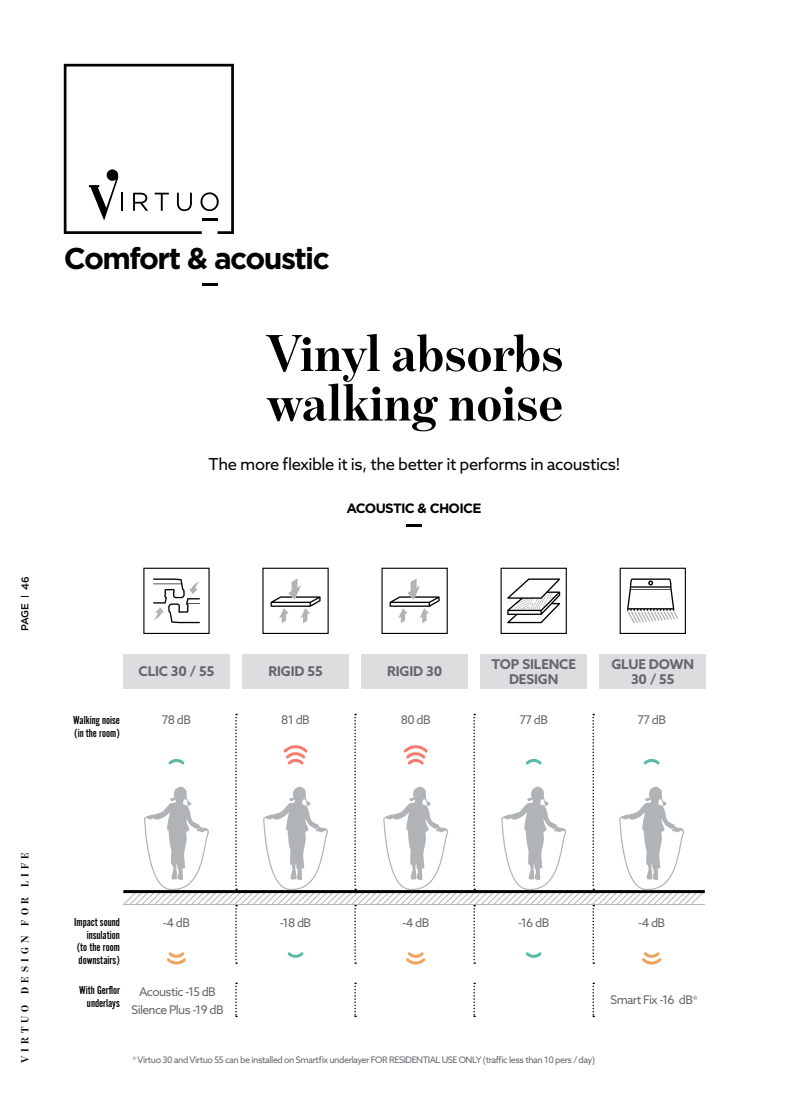
<style>
.page{position:relative;width:808px;height:1106px;background:#fff}
.page>*{position:absolute;margin:0;border:0;box-sizing:border-box;transform-origin:0 0}
.t1{font:700 52.5px/49.5px "Benton Mod Disp";letter-spacing:.01em;color:#000}
.t2{font:700 30px "Gotham HTF";letter-spacing:-.05em;color:#000}
.t3{font:16.5px "Azo Sans";letter-spacing:-.025em;color:#000}
.t4{font:700 13.5px/15px "Azo Sans";letter-spacing:-.01em;color:#66676d;text-align:center}
.t5{font:700 13.5px "Gotham HTF";letter-spacing:-.05em;color:#000}
.t6{font:12px/18px "Azo Sans";letter-spacing:-.05em;color:#66676d;text-align:center}
.t7{font:12px/12.8px "Alternate Got No 2 D";color:#000;text-align:right}
.t8{font:700 10.5px "Benton Mod Disp";letter-spacing:.4em;color:#000}
.t9{font:500 10.2px "Gotham HTF";letter-spacing:-.02em;color:#000}
.t10{font:9px "Azo Sans";letter-spacing:-.05em;color:#66676d}
</style>
<div class="page">
<hr style="left:406px;top:524px;width:16px;height:3px;background:#000">
<div style="left:361px;top:654px;width:107px;height:34px;background:#dcddde"></div>
<div style="left:242px;top:654px;width:107px;height:34px;background:#dcddde"></div>
<div style="left:123px;top:654px;width:107px;height:34px;background:#dcddde"></div>
<div style="left:480px;top:654px;width:107px;height:34px;background:#dcddde"></div>
<div style="left:600px;top:654px;width:106px;height:34px;background:#dcddde"></div>
<svg style="left:235px;top:982px;width:2px;height:35px"></svg>
<svg style="left:354px;top:982px;width:2px;height:35px"></svg>
<svg style="left:473px;top:982px;width:2px;height:35px"></svg>
<svg style="left:592px;top:982px;width:2px;height:35px"></svg>
<svg style="left:123px;top:713px;width:582px;height:251px"></svg>
<svg style="left:153px;top:578px;width:47px;height:45px"></svg>
<div style="left:143px;top:567px;width:67px;height:67px;border:1px solid #000"></div>
<svg style="left:270px;top:578px;width:51px;height:45px"></svg>
<div style="left:262px;top:567px;width:67px;height:67px;border:1px solid #000"></div>
<svg style="left:390px;top:578px;width:50px;height:45px"></svg>
<div style="left:381px;top:567px;width:67px;height:67px;border:1px solid #000"></div>
<svg style="left:627px;top:578px;width:51px;height:45px"></svg>
<div style="left:620px;top:567px;width:66px;height:67px;border:1px solid #000"></div>
<svg style="left:507px;top:578px;width:53px;height:45px"></svg>
<div style="left:500px;top:567px;width:67px;height:67px;border:1px solid #000"></div>
<hr style="left:202px;top:283px;width:15px;height:3px;background:#000">
<svg style="left:64px;top:64px;width:170px;height:170px"></svg>
<p class="t9" style="left:19px;top:590px;width:15px;rotate:-90deg">46</p>
<p class="t9" style="left:19px;top:631px;width:30px;rotate:-90deg">PAGE</p>
<h2 class="t2" style="left:64px;top:241px;width:268px">Comfort &amp; acoustic</h2>
<h1 class="t1" style="left:266px;top:328px;width:299px">Vinyl absorbs walking noise</h1>
<h3 class="t3" style="left:209px;top:453px;width:414px">The more flexible it is, the better it performs in acoustics!</h3>
<h3 class="t5" style="left:346px;top:500px;width:137px">ACOUSTIC &amp; CHOICE</h3>
<h3 class="t7" style="left:73px;top:713px;width:48px;text-align:left">Walking noise (in the room)</h3>
<h3 class="t4" style="left:491px;top:656px;width:86px">TOP SILENCE<br>DESIGN</h3>
<h3 class="t4" style="left:611px;top:656px;width:84px">GLUE DOWN<br>30 / 55</h3>
<h3 class="t4" style="left:139px;top:663px;width:77px">CLIC 30 / 55</h3>
<h3 class="t6" style="left:162px;top:711px;width:31px">78 dB</h3>
<h3 class="t6" style="left:401px;top:711px;width:31px">80 dB</h3>
<h3 class="t6" style="left:519px;top:711px;width:30px">77 dB</h3>
<h3 class="t6" style="left:637px;top:711px;width:30px">77 dB</h3>
<h3 class="t4" style="left:268px;top:663px;width:56px">RIGID 55</h3>
<h3 class="t4" style="left:387px;top:663px;width:57px">RIGID 30</h3>
<h3 class="t6" style="left:281px;top:711px;width:30px">81 dB</h3>
<p class="t8" style="left:19px;top:1063px;width:212px;rotate:-90deg">VIRTUO DESIGN FOR LIFE</p>
<h3 class="t7" style="left:74px;top:916px;width:47px">Impact sound insulation (to the room downstairs)</h3>
<h3 class="t7" style="left:79px;top:984px;width:42px">With Gerflor underlays</h3>
<h3 class="t6" style="left:163px;top:914px;width:29px">-4 dB</h3>
<h3 class="t6" style="left:280px;top:914px;width:33px">-18 dB</h3>
<h3 class="t6" style="left:402px;top:914px;width:29px">-4 dB</h3>
<h3 class="t6" style="left:518px;top:914px;width:33px">-16 dB</h3>
<h3 class="t6" style="left:638px;top:914px;width:29px">-4 dB</h3>
<h3 class="t6" style="left:132px;top:982px;width:94px">Acoustic -15 dB<br>Silence Plus -19 dB</h3>
<h3 class="t6" style="left:610px;top:990px;width:89px">Smart Fix -16 dB*</h3>
<p class="t10" style="left:132px;top:1054px;width:464px">* Virtuo 30 and Virtuo 55 can be installed on Smartfix underlayer FOR RESIDENTIAL USE ONLY (traffic less than 10 pers / day)</p>
</div>
